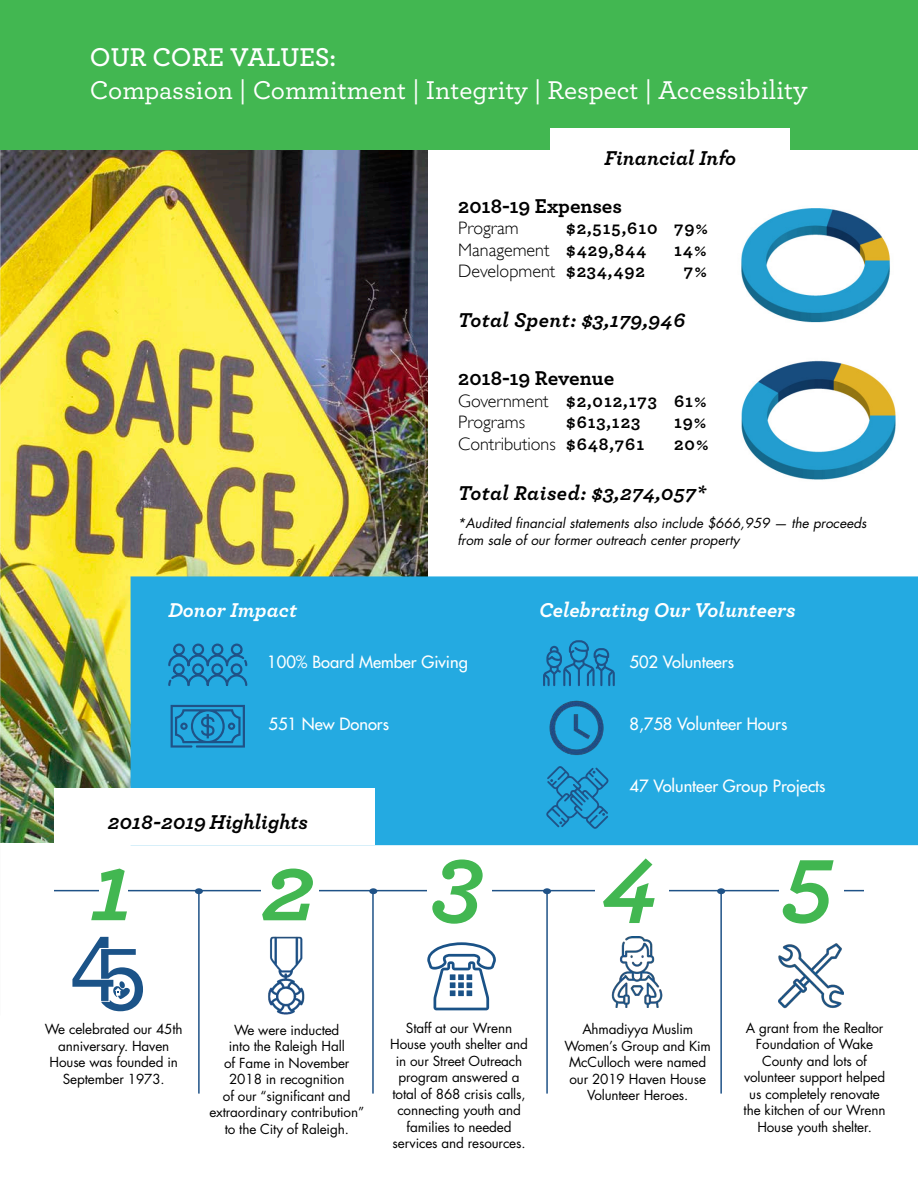
<style>
.page{position:relative;width:918px;height:1188px;background:#fff}
.page>*{position:absolute;margin:0;border:0;box-sizing:border-box;transform-origin:0 0}
.t1{font:italic 700 97.35px "Archer";color:#42b751}
.t2{font:500 27px/33px "Archer";color:#fff}
.t3{font:italic 700 21px "Archer";letter-spacing:.02em;color:#000}
.t4{font:italic 700 21px "Archer";color:#fff}
.t5{font:italic 700 21px "Archer";color:#000}
.t6{font:700 21px "Archer";color:#000}
.t7{font:300 18px "Gill Sans";color:#000}
.t8{font:700 18px "Archer";letter-spacing:.05em;color:#000}
.t9{font:500 16.5px "Futura Std";color:#fff}
.t10{font:13.5px/16.5px "Futura Std";letter-spacing:-.01em;color:#000;text-align:center}
.t11{font:italic 13.5px/16.2px "Futura Std";color:#000}
.s1{font-weight:600}
.s2{font-size:28.5px}
.s3{font-family:"Archer";font-weight:700}
.s4{font-family:"Gill Sans";font-weight:300}
</style>
<div class="page">
<img style="left:0;top:149px;width:428px;height:694px">
<div style="left:131px;top:576px;width:787px;height:269px;background:#24aae1"></div>
<div style="left:54px;top:788px;width:321px;height:57px;background:#fff"></div>
<hr style="left:198px;top:891px;width:2px;height:203px;background:#1f5287">
<hr style="left:372px;top:891px;width:2px;height:203px;background:#1f5287">
<hr style="left:546px;top:891px;width:2px;height:203px;background:#1f5287">
<hr style="left:720px;top:891px;width:2px;height:203px;background:#1f5287">
<div style="left:0;top:0;width:918px;height:149px;background:#42b751"></div>
<div style="left:550px;top:128px;width:240px;height:57px;background:#fff"></div>
<img style="left:778px;top:943px;width:65px;height:65px">
<hr style="left:54px;top:890px;width:810px;height:1px;background:#1f5287">
<div style="left:100px;top:886px;width:28px;height:10px;background:#fff"></div>
<div style="left:261px;top:885px;width:57px;height:11px;background:#fff"></div>
<div style="left:428px;top:885px;width:64px;height:11px;background:#fff"></div>
<div style="left:595px;top:885px;width:74px;height:11px;background:#fff"></div>
<div style="left:779px;top:885px;width:64px;height:11px;background:#fff"></div>
<svg style="left:171px;top:705px;width:74px;height:43px;background:#2187bd"></svg>
<svg style="left:546px;top:766px;width:63px;height:63px;background:#2294cb"></svg>
<svg style="left:167px;top:642px;width:81px;height:45px;background:#2291c7"></svg>
<div style="left:195px;top:888px;width:8px;height:6px;background:#1f5287;border-radius:50%"></div>
<div style="left:369px;top:888px;width:8px;height:6px;background:#1f5287;border-radius:50%"></div>
<div style="left:543px;top:888px;width:8px;height:6px;background:#1f5287;border-radius:50%"></div>
<div style="left:717px;top:888px;width:8px;height:6px;background:#1f5287;border-radius:50%"></div>
<img style="left:611px;top:937px;width:52px;height:71px">
<img style="left:741px;top:208px;width:149px;height:115px">
<img style="left:741px;top:360px;width:155px;height:120px">
<img style="left:268px;top:936px;width:37px;height:79px">
<img style="left:546px;top:698px;width:61px;height:59px">
<svg style="left:427px;top:942px;width:69px;height:68px"></svg>
<svg style="left:72px;top:937px;width:71px;height:74px"></svg>
<svg style="left:543px;top:640px;width:72px;height:46px;background:#2290c6"></svg>
<p class="t2" style="left:90px;top:39px;width:719px"><span class="s1">OUR CORE VALUES:<br></span>Compassion | Commitment | Integrity | Respect | Accessibilit<span class="s2">y</span></p>
<p class="t5" style="left:604px;top:142px;width:133px">Financial Info</p>
<p class="t6" style="left:458px;top:189px;width:165px">2018-19 Expenses</p>
<p class="t7" style="left:458px;top:218px;width:62px">Program</p>
<p class="t8" style="left:566px;top:214px;width:143px">$2,515,610 79%</p>
<p class="t7" style="left:458px;top:239px;width:190px">Management <span class="s3">$429,844</span></p>
<p class="t8" style="left:674px;top:236px;width:34px">14%</p>
<p class="t7" style="left:458px;top:261px;width:188px">Development <span class="s3">$234,492</span></p>
<p class="t8" style="left:684px;top:257px;width:25px">7%</p>
<p class="t3" style="left:458px;top:304px;width:228px">Total Spent: $3,179,946</p>
<p class="t6" style="left:458px;top:362px;width:157px">2018-19 Revenue</p>
<p class="t8" style="left:458px;top:386px;width:250px"><span class="s4">Government</span> $2,012,173 61%</p>
<p class="t7" style="left:458px;top:412px;width:68px">Programs</p>
<p class="t8" style="left:566px;top:408px;width:75px">$613,123</p>
<p class="t8" style="left:674px;top:408px;width:34px">19%</p>
<p class="t7" style="left:458px;top:434px;width:187px">Contributions <span class="s3">$648,761</span></p>
<p class="t8" style="left:674px;top:430px;width:36px">20%</p>
<p class="t3" style="left:458px;top:476px;width:249px">Total Raised: $3,274,057*</p>
<p class="t11" style="left:458px;top:515px;width:411px">*Audited financial statements also include $666,959 — the proceeds from sale of our former outreach center property</p>
<p class="t4" style="left:168px;top:593px;width:130px">Donor Impact</p>
<p class="t9" style="left:267px;top:652px;width:202px">100% Board Member Giving</p>
<p class="t9" style="left:269px;top:714px;width:122px">551 New Donors</p>
<p class="t5" style="left:108px;top:805px;width:202px">2018-2019 Highlights</p>
<p class="t4" style="left:539px;top:593px;width:258px">Celebrating Our Volunteers</p>
<p class="t9" style="left:630px;top:652px;width:106px">502 Volunteers</p>
<p class="t9" style="left:630px;top:714px;width:159px">8,758 Volunteer Hours</p>
<p class="t9" style="left:630px;top:775px;width:198px">47 Volunteer Group Projects</p>
<p class="t1" style="left:90px;top:811px;width:44px">1</p>
<p class="t1" style="left:261px;top:811px;width:55px">2</p>
<p class="t1" style="left:434px;top:802px;width:53px">3</p>
<p class="t1" style="left:602px;top:802px;width:59px">4</p>
<p class="t1" style="left:783px;top:802px;width:52px">5</p>
<p class="t10" style="left:45px;top:1021px;width:139px">We celebrated our 45th anniversary. Haven<br>House was founded in<br>September 1973.</p>
<p class="t10" style="left:209px;top:1022px;width:156px">We were inducted<br>into the Raleigh Hall<br>of Fame in November<br>2018 in recognition<br>of our “significant and extraordinary contribution” to the City of Raleigh.</p>
<p class="t10" style="left:390px;top:1020px;width:139px">Staff at our Wrenn<br>House youth shelter and in our Street Outreach program answered a total of 868 crisis calls, connecting youth and families to needed services and resources.</p>
<p class="t10" style="left:744px;top:1020px;width:143px">A grant from the Realtor<br>Foundation of Wake<br>County and lots of volunteer support helped us completely renovate the kitchen of our Wrenn<br>House youth shelter.</p>
<p class="t10" style="left:564px;top:1021px;width:148px">Ahmadiyya Muslim<br>Women’s Group and Kim<br>McCulloch were named our 2019 Haven House<br>Volunteer Heroes.</p>
</div>
